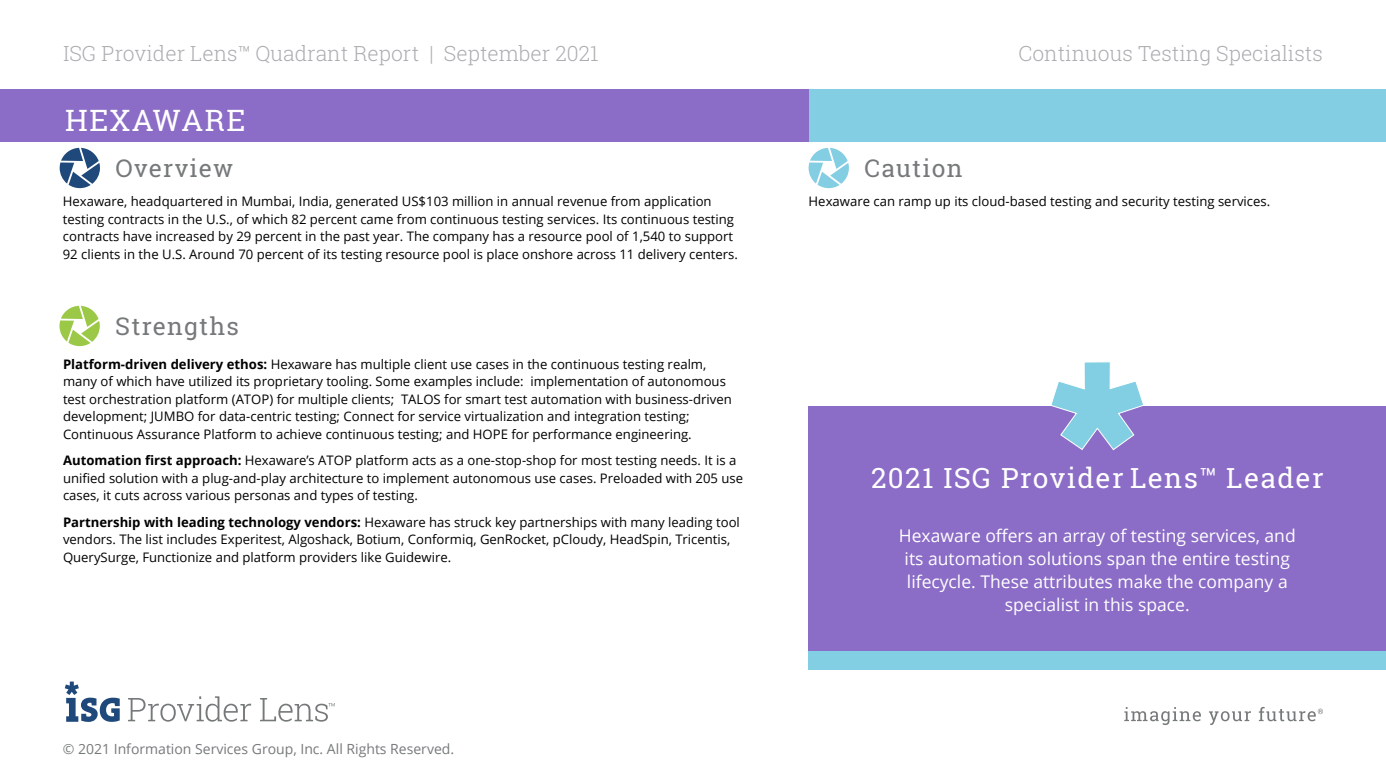
<style>
.page{position:relative;width:1386px;height:780px;background:#fff}
.page>*{position:absolute;margin:0;border:0;box-sizing:border-box;transform-origin:0 0}
.Body_Copy{font:29.75px "Roboto Slab";letter-spacing:.05em;color:#fff}
.Section_Title_Midtex{font:28px "Roboto Slab";letter-spacing:.05em;color:#fff}
.Body_Copy-2{font:24.5px "Roboto Slab";letter-spacing:.05em;color:#76797a}
.t1{font:300 21px "Roboto Slab";color:#abadb0}
.Body_Copy-3{font:17.5px/22.8px "Open Sans";color:#fff;text-align:center}
.Report_Cover_Title{font:14px "Open Sans";color:#76797a}
.Body_Copy-4{font:13.12px/17.5px "Open Sans";color:#000}
.s1{font-weight:700}
</style>
<div class="page">
<svg style="left:1124px;top:707px;width:77px;height:18px"></svg>
<svg style="left:1209px;top:711px;width:42px;height:14px"></svg>
<svg style="left:1259px;top:707px;width:64px;height:14px"></svg>
<svg style="left:128px;top:696px;width:123px;height:25px"></svg>
<svg style="left:260px;top:698px;width:75px;height:23px"></svg>
<svg style="left:65px;top:681px;width:55px;height:41px"></svg>
<div style="left:809px;top:407px;width:577px;height:244px;background:#8b6cc6"></div>
<div style="left:809px;top:651px;width:577px;height:18px;background:#82cfe3"></div>
<div style="left:809px;top:89px;width:577px;height:53px;background:#84cee3"></div>
<div style="left:0;top:89px;width:809px;height:53px;background:#8b6cc6"></div>
<svg style="left:809px;top:148px;width:40px;height:40px"></svg>
<svg style="left:59px;top:306px;width:41px;height:40px"></svg>
<svg style="left:60px;top:148px;width:40px;height:40px"></svg>
<svg style="left:1050px;top:362px;width:95px;height:89px"></svg>
<p class="t1" style="left:63px;top:39px;width:537px">ISG Provider Lens™ Quadrant Report | September 2021</p>
<p class="t1" style="left:1019px;top:39px;width:306px">Continuous Testing Specialists</p>
<p class="Body_Copy" style="left:65px;top:100px;width:182px">HEXAWARE</p>
<p class="Body_Copy-2" style="left:116px;top:151px;width:120px">Overview</p>
<p class="Body_Copy-4" style="left:63px;top:192px;width:677px">Hexaware, headquartered in Mumbai, India, generated US$103 million in annual revenue from application testing contracts in the U.S., of which 82 percent came from continuous testing services. Its continuous testing contracts have increased by 29 percent in the past year. The company has a resource pool of 1,540 to support 92 clients in the U.S. Around 70 percent of its testing resource pool is place onshore across 11 delivery centers.</p>
<p class="Body_Copy-2" style="left:115px;top:309px;width:125px">Strengths</p>
<p class="Body_Copy-4" style="left:63px;top:355px;width:670px"><span class="s1">Platform-driven delivery ethos:</span> Hexaware has multiple client use cases in the continuous testing realm, many of which have utilized its proprietary tooling. Some examples include: implementation of autonomous test orchestration platform (ATOP) for multiple clients; TALOS for smart test automation with business-driven development; JUMBO for data-centric testing; Connect for service virtualization and integration testing; Continuous Assurance Platform to achieve continuous testing; and HOPE for performance engineering.</p>
<p class="Body_Copy-4" style="left:63px;top:451px;width:682px"><span class="s1">Automation first approach:</span> Hexaware’s ATOP platform acts as a one-stop-shop for most testing needs. It is a unified solution with a plug-and-play architecture to implement autonomous use cases. Preloaded with 205 use cases, it cuts across various personas and types of testing.</p>
<p class="Body_Copy-4" style="left:63px;top:512px;width:678px"><span class="s1">Partnership with leading technology vendors:</span> Hexaware has struck key partnerships with many leading tool vendors. The list includes Experitest, Algoshack, Botium, Conformiq, GenRocket, pCloudy, HeadSpin, Tricentis,<br>QuerySurge, Functionize and platform providers like Guidewire.</p>
<p class="Report_Cover_Title" style="left:63px;top:739px;width:393px">© 2021 Information Services Group, Inc. All Rights Reserved.</p>
<p class="Body_Copy-2" style="left:864px;top:151px;width:100px">Caution</p>
<p class="Body_Copy-4" style="left:809px;top:192px;width:463px">Hexaware can ramp up its cloud-based testing and security testing services.</p>
<p class="Section_Title_Midtex" style="left:871px;top:459px;width:454px">2021 ISG Provider Lens™ Leader</p>
<p class="Body_Copy-3" style="left:899px;top:524px;width:398px">Hexaware offers an array of testing services, and its automation solutions span the entire testing lifecycle. These attributes make the company a specialist in this space.</p>
</div>
